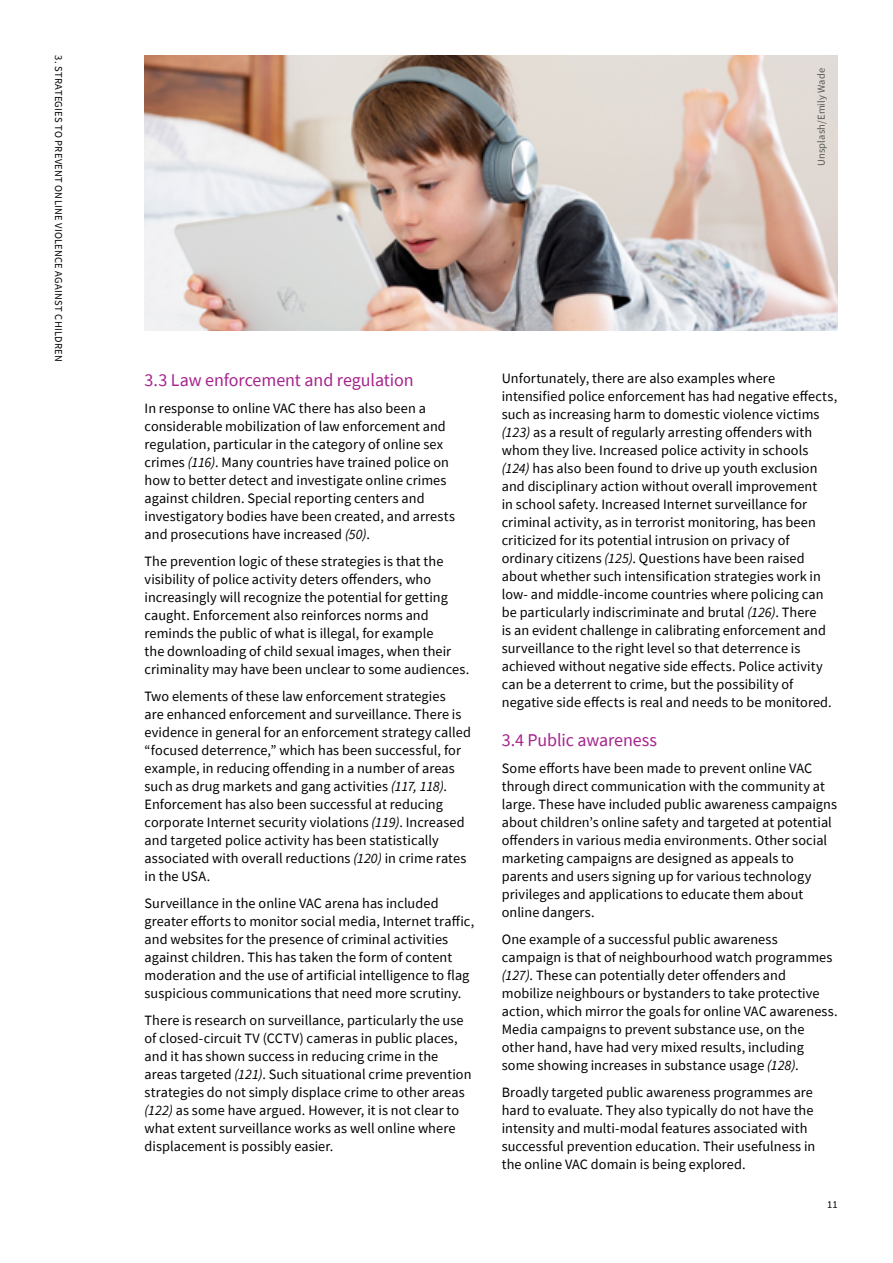
<style>
.page{position:relative;width:893px;height:1263px;background:#fff}
.page>*{position:absolute;margin:0;border:0;box-sizing:border-box;transform-origin:0 0}
.t1{font:18px "Source Sans Pro";letter-spacing:-.005em;color:#a6228c}
.t2{font:14.25px/18px "Source Sans Pro";letter-spacing:.005em;color:#000}
.t3{font:10.5px "Source Sans Pro";color:#000}
.t4{font:10.5px "Source Sans Pro";letter-spacing:.015em;color:#575756}
.s1{font-style:italic}
</style>
<div class="page">
<img style="left:145px;top:55px;width:693px;height:276px">
<p class="t3" style="left:65px;top:55px;width:306px;rotate:90deg">3. Strategiestopreventonlineviolenceagainstchildren</p>
<p class="t4" style="left:815px;top:166px;width:99px;rotate:-90deg">Unsplash/Emily Wade</p>
<p class="t1" style="left:145px;top:369px;width:271px">3.3 Law enforcement and regulation</p>
<p class="t2" style="left:145px;top:399px;width:312px">In response to online VAC there has also been a considerable mobilization of law enforcement and regulation, particular in the category of online sex crimes <span class="s1">(116)</span>. Many countries have trained police on how to better detect and investigate online crimes against children. Special reporting centers and investigatory bodies have been created, and arrests and prosecutions have increased <span class="s1">(50)</span>.</p>
<p class="t2" style="left:145px;top:552px;width:326px">The prevention logic of these strategies is that the visibility of police activity deters offenders, who increasingly will recognize the potential for getting caught. Enforcement also reinforces norms and reminds the public of what is illegal, for example<br>the downloading of child sexual images, when their criminality may have been unclear to some audiences.</p>
<p class="t2" style="left:145px;top:687px;width:328px">Two elements of these law enforcement strategies<br>are enhanced enforcement and surveillance. There is evidence in general for an enforcement strategy called “focused deterrence,” which has been successful, for example, in reducing offending in a number of areas such as drug markets and gang activities <span class="s1">(117, 118)</span>.<br>Enforcement has also been successful at reducing corporate Internet security violations <span class="s1">(119)</span>. Increased and targeted police activity has been statistically associated with overall reductions <span class="s1">(120)</span> in crime rates in the USA.</p>
<p class="t2" style="left:145px;top:894px;width:331px">Surveillance in the online VAC arena has included greater efforts to monitor social media, Internet traffic, and websites for the presence of criminal activities against children. This has taken the form of content moderation and the use of artificial intelligence to flag suspicious communications that need more scrutiny.</p>
<p class="t2" style="left:145px;top:1011px;width:328px">There is research on surveillance, particularly the use of closed-circuit TV (CCTV) cameras in public places, and it has shown success in reducing crime in the areas targeted <span class="s1">(121)</span>. Such situational crime prevention strategies do not simply displace crime to other areas <span class="s1">(122)</span> as some have argued. However, it is not clear to what extent surveillance works as well online where displacement is possibly easier.</p>
<p class="t2" style="left:502px;top:369px;width:337px">Unfortunately, there are also examples where intensified police enforcement has had negative effects, such as increasing harm to domestic violence victims <span class="s1">(123)</span> as a result of regularly arresting offenders with whom they live. Increased police activity in schools <span class="s1">(124)</span> has also been found to drive up youth exclusion and disciplinary action without overall improvement<br>in school safety. Increased Internet surveillance for criminal activity, as in terrorist monitoring, has been criticized for its potential intrusion on privacy of ordinary citizens <span class="s1">(125)</span>. Questions have been raised about whether such intensification strategies work in low- and middle-income countries where policing can be particularly indiscriminate and brutal <span class="s1">(126)</span>. There<br>is an evident challenge in calibrating enforcement and surveillance to the right level so that deterrence is achieved without negative side effects. Police activity can be a deterrent to crime, but the possibility of negative side effects is real and needs to be monitored.</p>
<p class="t1" style="left:502px;top:729px;width:157px">3.4 Public awareness</p>
<p class="t2" style="left:502px;top:759px;width:337px">Some efforts have been made to prevent online VAC through direct communication with the community at large. These have included public awareness campaigns about children’s online safety and targeted at potential offenders in various media environments. Other social marketing campaigns are designed as appeals to parents and users signing up for various technology privileges and applications to educate them about online dangers.</p>
<p class="t2" style="left:502px;top:930px;width:337px">One example of a successful public awareness campaign is that of neighbourhood watch programmes <span class="s1">(127)</span>. These can potentially deter offenders and mobilize neighbours or bystanders to take protective action, which mirror the goals for online VAC awareness.<br>Media campaigns to prevent substance use, on the other hand, have had very mixed results, including some showing increases in substance usage <span class="s1">(128)</span>.</p>
<p class="t2" style="left:502px;top:1083px;width:315px">Broadly targeted public awareness programmes are hard to evaluate. They also typically do not have the intensity and multi-modal features associated with successful prevention education. Their usefulness in the online VAC domain is being explored.</p>
<p class="t3" style="left:827px;top:1197px;width:12px">11</p>
</div>
